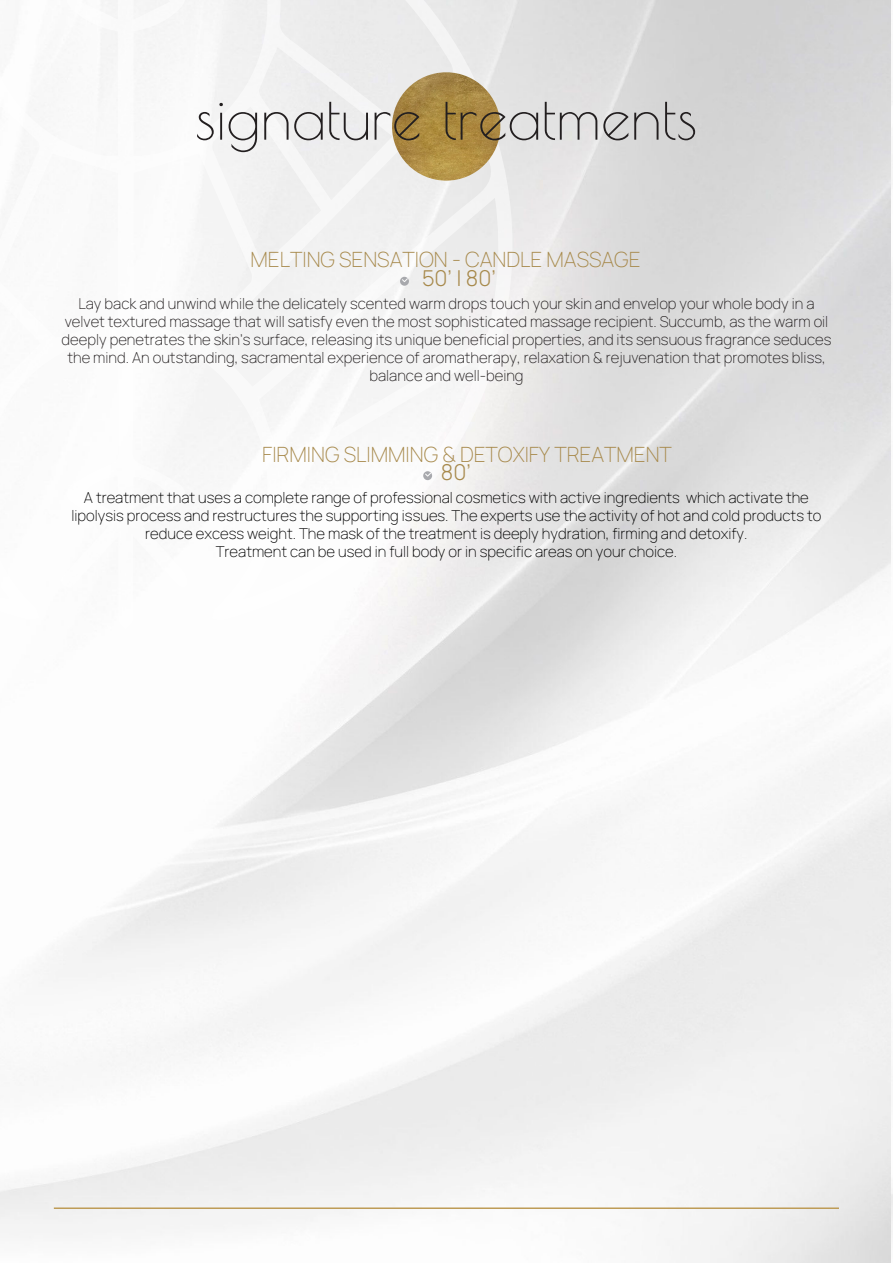
<style>
.page{position:relative;width:893px;height:1263px;background:#fff}
.page>*{position:absolute;margin:0;border:0;box-sizing:border-box;transform-origin:0 0}
.t1{font:60px "Aka Acid GR Poiret";color:#231f20}
.t2{font:200 21px "Manrope";color:#a7894b}
.t3{font:300 21px "Manrope";color:#a7894b}
.t4{font:200 15px/18px "Manrope";color:#231f20;text-align:center}
.t5{font:200 15px/18px "Manrope";color:#000;text-align:center}
</style>
<div class="page">
<img style="left:890px;top:0;width:3px;height:1263px">
<svg style="left:0;top:0;width:514px;height:630px"></svg>
<img style="left:392px;top:72px;width:108px;height:109px;border-radius:54px">
<svg style="left:400px;top:277px;width:9px;height:9px"></svg>
<svg style="left:423px;top:471px;width:9px;height:9px"></svg>
<hr style="left:54px;top:1207px;width:785px;height:2px;background:#be9c57">
<p class="t1" style="left:195px;top:82px;width:504px">signature treatments</p>
<p class="t2" style="left:250px;top:245px;width:391px">MELTING SENSATION - CANDLE MASSAGE</p>
<p class="t3" style="left:422px;top:265px;width:75px">50’ | 80’</p>
<p class="t4" style="left:62px;top:293px;width:771px">Lay back and unwind while the delicately scented warm drops touch your skin and envelop your whole body in a velvet textured massage that will satisfy even the most sophisticated massage recipient. Succumb, as the warm oil deeply penetrates the skin’s surface, releasing its unique beneficial properties, and its sensuous fragrance seduces the mind. An outstanding, sacramental experience of aromatherapy, relaxation &amp; rejuvenation that promotes bliss, balance and well-being</p>
<p class="t2" style="left:262px;top:439px;width:411px">FIRMING SLIMMING &amp; DETOXIFY TREATMENT</p>
<p class="t3" style="left:441px;top:459px;width:31px">80’</p>
<p class="t5" style="left:71px;top:488px;width:751px">A treatment that uses a complete range of professional cosmetics with active ingredients which activate the lipolysis process and restructures the supporting issues. The experts use the activity of hot and cold products to reduce excess weight. The mask of the treatment is deeply hydration, firming and detoxify.<br>Treatment can be used in full body or in specific areas on your choice.</p>
</div>
